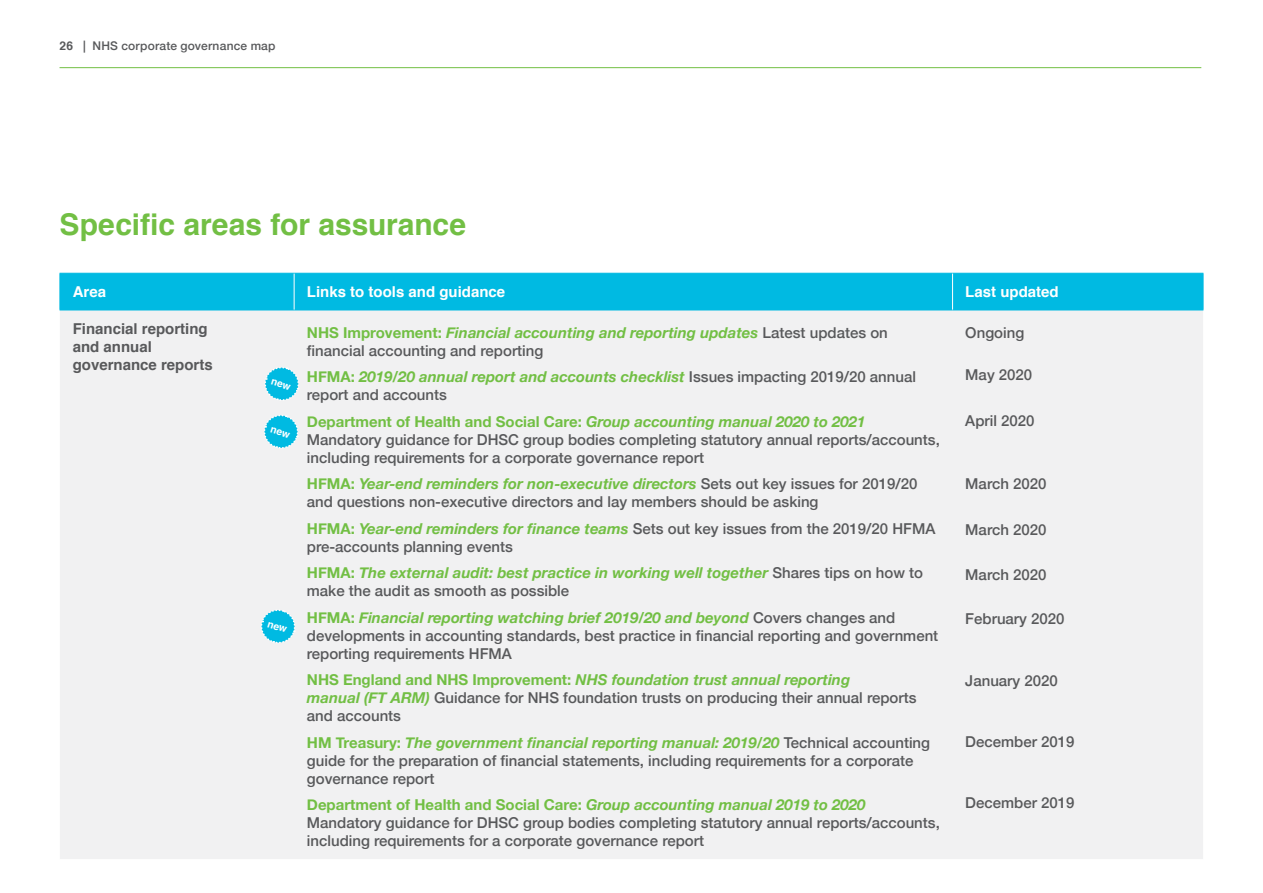
<style>
.page{position:relative;width:1263px;height:893px;background:#fff}
.page>*{position:absolute;margin:0;border:0;box-sizing:border-box;transform-origin:0 0}
.t1{font:700 30px "Helvetica";letter-spacing:-.005em;color:#72bf44}
.t2{font:500 15px/18px "Helvetica Neue";color:#58595b}
.t3{font:italic 700 15px/18px "Helvetica Neue";color:#72bf44}
.t4{font:700 15px/18px "Helvetica";color:#58595b}
.t5{font:700 15px "Helvetica";color:#fff}
.t6{font:500 12px "Helvetica Neue";letter-spacing:.015em;color:#58595b}
.s1{font-family:"Helvetica";font-weight:700}
.s2{font-weight:700;color:#72bf44}
.s3{font-weight:700;font-style:italic;color:#72bf44}
.s4{font-style:normal}
.s5{font-weight:500;font-style:normal;color:#58595b}
</style>
<div class="page">
<hr style="left:60px;top:67px;width:1141px;height:1px;background:#72bf44">
<div style="left:61px;top:274px;width:1142px;height:36px;background:#00bae2"></div>
<div style="left:60px;top:311px;width:1143px;height:548px;background:#f1f1f2"></div>
<hr style="left:60px;top:273px;width:234px;height:1px;background:#00bae2">
<hr style="left:60px;top:274px;width:1px;height:36px;background:#00bae2">
<hr style="left:294px;top:273px;width:658px;height:1px;background:#00bae2">
<hr style="left:952px;top:273px;width:251px;height:1px;background:#00bae2">
<hr style="left:1203px;top:274px;width:1px;height:36px;background:#00bae2">
<hr style="left:60px;top:310px;width:234px;height:1px;background:#00bae2">
<hr style="left:294px;top:310px;width:658px;height:1px;background:#00bae2">
<hr style="left:952px;top:310px;width:251px;height:1px;background:#00bae2">
<hr style="left:294px;top:274px;width:1px;height:36px;background:#fff">
<hr style="left:952px;top:274px;width:1px;height:36px;background:#fff">
<svg style="left:263px;top:366px;width:37px;height:36px"></svg>
<svg style="left:260px;top:608px;width:36px;height:36px"></svg>
<svg style="left:263px;top:413px;width:36px;height:37px"></svg>
<p class="t6" style="left:60px;top:36px;width:218px"><span class="s1">26</span> | NHS corporate governance map</p>
<h1 class="t1" style="left:60px;top:200px;width:408px">Specific areas for assurance</h1>
<p class="t5" style="left:73px;top:280px;width:35px">Area</p>
<p class="t5" style="left:307px;top:280px;width:200px">Links to tools and guidance</p>
<p class="t5" style="left:965px;top:280px;width:95px">Last updated</p>
<p class="t4" style="left:73px;top:320px;width:142px">Financial reporting and annual governance reports</p>
<p class="t2" style="left:307px;top:322px;width:582px"><span class="s2">NHS Improvement:</span> <span class="s3">Financial accounting and reporting updates</span> Latest updates on financial accounting and reporting</p>
<p class="t2" style="left:307px;top:367px;width:611px"><span class="s2">HFMA:</span> <span class="s3">2019/20 annual report and accounts checklist</span> Issues impacting 2019/20 annual report and accounts</p>
<p class="t2" style="left:307px;top:411px;width:634px"><span class="s2">Department of Health and Social Care:</span> <span class="s3">Group accounting manual 2020 to 2021<br></span>Mandatory guidance for DHSC group bodies completing statutory annual reports/accounts, including requirements for a corporate governance report</p>
<p class="t2" style="left:307px;top:474px;width:612px"><span class="s2">HFMA:</span> <span class="s3">Year-end reminders for non-executive directors</span> Sets out key issues for 2019/20 and questions non-executive directors and lay members should be asking</p>
<p class="t2" style="left:307px;top:518px;width:630px"><span class="s2">HFMA:</span> <span class="s3">Year-end reminders for finance teams</span> Sets out key issues from the 2019/20 HFMA pre-accounts planning events</p>
<p class="t3" style="left:307px;top:564px;width:618px"><span class="s4">HFMA:</span> The external audit: best practice in working well together <span class="s5">Shares tips on how to make the audit as smooth as possible</span></p>
<p class="t2" style="left:307px;top:607px;width:633px"><span class="s2">HFMA:</span> <span class="s3">Financial reporting watching brief 2019/20 and beyond</span> Covers changes and developments in accounting standards, best practice in financial reporting and government reporting requirements HFMA</p>
<p class="t2" style="left:307px;top:670px;width:611px"><span class="s2">NHS England and NHS Improvement:</span> <span class="s3">NHS foundation trust annual reporting<br>manual (FT ARM)</span> Guidance for NHS foundation trusts on producing their annual reports and accounts</p>
<p class="t2" style="left:307px;top:732px;width:625px"><span class="s2">HM Treasury:</span> <span class="s3">The government financial reporting manual: 2019/20</span> Technical accounting guide for the preparation of financial statements, including requirements for a corporate governance report</p>
<p class="t2" style="left:307px;top:795px;width:634px"><span class="s2">Department of Health and Social Care:</span> <span class="s3">Group accounting manual 2019 to 2020<br></span>Mandatory guidance for DHSC group bodies completing statutory annual reports/accounts, including requirements for a corporate governance report</p>
<p class="t2" style="left:965px;top:322px;width:60px">Ongoing</p>
<p class="t2" style="left:965px;top:364px;width:68px">May 2020</p>
<p class="t2" style="left:965px;top:410px;width:71px">April 2020</p>
<p class="t2" style="left:965px;top:473px;width:83px">March 2020</p>
<p class="t2" style="left:965px;top:519px;width:83px">March 2020</p>
<p class="t2" style="left:965px;top:564px;width:83px">March 2020</p>
<p class="t2" style="left:965px;top:609px;width:101px">February 2020</p>
<p class="t2" style="left:965px;top:670px;width:94px">January 2020</p>
<p class="t2" style="left:965px;top:731px;width:111px">December 2019</p>
<p class="t2" style="left:965px;top:792px;width:111px">December 2019</p>
</div>
